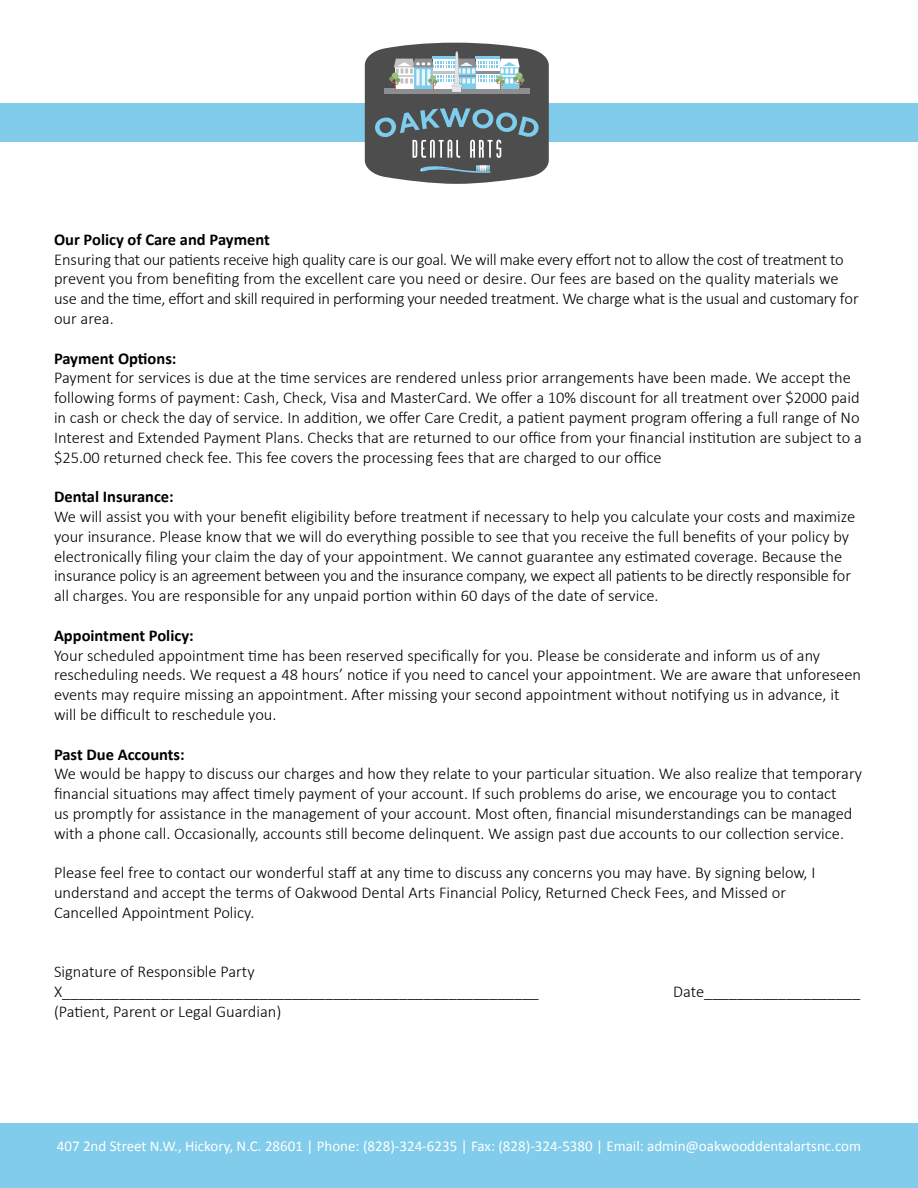
<style>
.page{position:relative;width:918px;height:1188px;background:#fff}
.page>*{position:absolute;margin:0;border:0;box-sizing:border-box;transform-origin:0 0}
.t1{font:300 16.5px/19.8px "Calibri";color:#000}
.t2{font:300 16.5px/19.8px "Calibri";letter-spacing:-.02em;color:#000}
.t3{font:700 16.5px "Calibri";color:#000}
.t4{font:15px "Calibri";color:#fff}
</style>
<div class="page">
<div style="left:0;top:1124px;width:918px;height:64px;background:#81cceb"></div>
<div style="left:0;top:104px;width:918px;height:38px;background:#81cceb"></div>
<svg style="left:365px;top:43px;width:184px;height:141px"></svg>
<p class="t3" style="left:54px;top:229px;width:217px">Our Policy of Care and Payment</p>
<p class="t2" style="left:54px;top:249px;width:806px">Ensuring that our patients receive high quality care is our goal. We will make every effort not to allow the cost of treatment to prevent you from benefiting from the excellent care you need or desire. Our fees are based on the quality materials we use and the time, effort and skill required in performing your needed treatment. We charge what is the usual and customary for our area.</p>
<p class="t3" style="left:54px;top:348px;width:124px">Payment Options:</p>
<p class="t1" style="left:54px;top:368px;width:809px">Payment for services is due at the time services are rendered unless prior arrangements have been made. We accept the following forms of payment: Cash, Check, Visa and MasterCard. We offer a 10% discount for all treatment over $2000 paid in cash or check the day of service. In addition, we offer Care Credit, a patient payment program offering a full range of No Interest and Extended Payment Plans. Checks that are returned to our office from your financial institution are subject to a $25.00 returned check fee. This fee covers the processing fees that are charged to our office</p>
<p class="t3" style="left:54px;top:486px;width:121px">Dental Insurance:</p>
<p class="t1" style="left:54px;top:507px;width:803px">We will assist you with your benefit eligibility before treatment if necessary to help you calculate your costs and maximize</p>
<p class="t1" style="left:54px;top:526px;width:797px">your insurance. Please know that we will do everything possible to see that you receive the full benefits of your policy by</p>
<p class="t1" style="left:54px;top:546px;width:799px">electronically filing your claim the day of your appointment. We cannot guarantee any estimated coverage. Because the insurance policy is an agreement between you and the insurance company, we expect all patients to be directly responsible for all charges. You are responsible for any unpaid portion within 60 days of the date of service.</p>
<p class="t3" style="left:54px;top:625px;width:141px">Appointment Policy:</p>
<p class="t1" style="left:54px;top:645px;width:768px">Your scheduled appointment time has been reserved specifically for you. Please be considerate and inform us of any</p>
<p class="t1" style="left:54px;top:665px;width:809px">rescheduling needs. We request a 48 hours’ notice if you need to cancel your appointment. We are aware that unforeseen</p>
<p class="t1" style="left:54px;top:685px;width:787px">events may require missing an appointment. After missing your second appointment without notifying us in advance, it</p>
<p class="t1" style="left:54px;top:705px;width:224px">will be difficult to reschedule you.</p>
<p class="t3" style="left:54px;top:744px;width:132px">Past Due Accounts:</p>
<p class="t1" style="left:54px;top:764px;width:810px">We would be happy to discuss our charges and how they relate to your particular situation. We also realize that temporary</p>
<p class="t1" style="left:54px;top:784px;width:784px">financial situations may affect timely payment of your account. If such problems do arise, we encourage you to contact</p>
<p class="t1" style="left:54px;top:804px;width:800px">us promptly for assistance in the management of your account. Most often, financial misunderstandings can be managed</p>
<p class="t1" style="left:54px;top:823px;width:792px">with a phone call. Occasionally, accounts still become delinquent. We assign past due accounts to our collection service.</p>
<p class="t1" style="left:54px;top:863px;width:763px">Please feel free to contact our wonderful staff at any time to discuss any concerns you may have. By signing below, I</p>
<p class="t1" style="left:54px;top:883px;width:734px">understand and accept the terms of Oakwood Dental Arts Financial Policy, Returned Check Fees, and Missed or</p>
<p class="t1" style="left:54px;top:903px;width:202px">Cancelled Appointment Policy.</p>
<p class="t1" style="left:54px;top:962px;width:202px">Signature of Responsible Party</p>
<p class="t1" style="left:54px;top:982px;width:486px">X__________________________________________________________</p>
<p class="t1" style="left:673px;top:982px;width:189px">Date___________________</p>
<p class="t1" style="left:54px;top:1002px;width:229px">(Patient, Parent or Legal Guardian)</p>
<p class="t4" style="left:57px;top:1137px;width:806px">407 2nd Street N.W., Hickory, N.C. 28601 | Phone: (828)-324-6235 | Fax: (828)-324-5380 | Email: admin@oakwooddentalartsnc.com</p>
</div>
